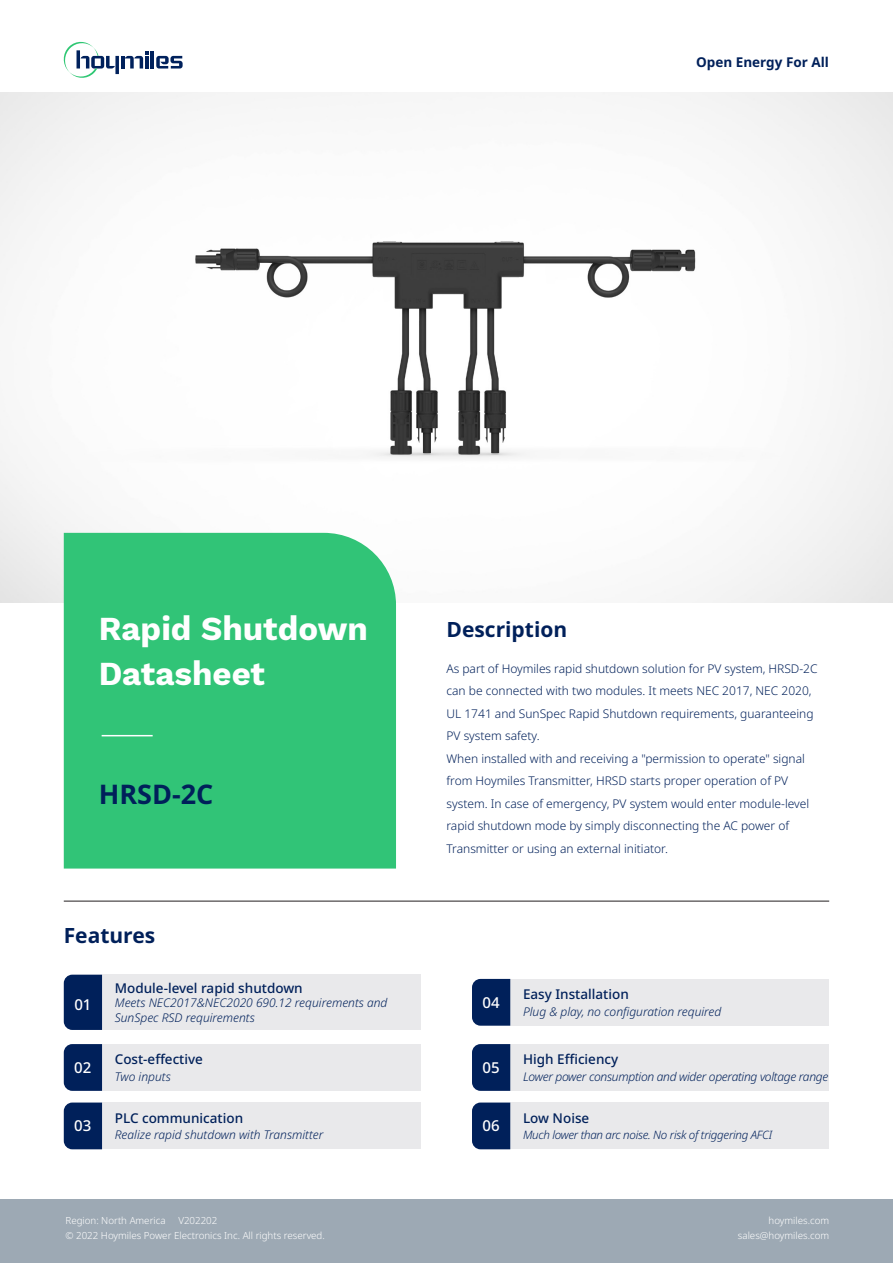
<style>
.page{position:relative;width:893px;height:1263px;background:#fff}
.page>*{position:absolute;margin:0;border:0;box-sizing:border-box;transform-origin:0 0}
.t1{font:700 33px "Work Sans";color:#fff}
.t2{font:700 27px "Noto Sans";color:#00205a}
.t3{font:700 21px "Noto Sans";color:#00205a}
.t4{font:500 15px "Noto Sans";color:#fff}
.t5{font:500 13.5px "Noto Sans";color:#00205a}
.t6{font:700 13.5px "Noto Sans";color:#00205a}
.t7{font:300 12px/22.5px "Noto Sans";color:#00205a}
.t8{font:italic 300 12px/15px "Noto Sans";color:#00205a}
.t9{font:italic 300 12px "Noto Sans";letter-spacing:-.025em;color:#00205a}
.t10{font:italic 300 11.55px "Noto Sans";letter-spacing:-.025em;color:#00205a}
.t11{font:300 9.75px "Noto Sans";color:#fff}
</style>
<div class="page">
<img style="left:1px;top:92px;width:891px;height:510px">
<div style="left:64px;top:533px;width:332px;height:335px;background:#31c477"></div>
<div style="left:0;top:1199px;width:893px;height:64px;background:#9da9b4"></div>
<div style="left:510px;top:1102px;width:319px;height:47px;background:#e9e9eb"></div>
<div style="left:510px;top:1044px;width:319px;height:47px;background:#e9e9eb"></div>
<div style="left:510px;top:979px;width:319px;height:47px;background:#e9e9eb"></div>
<div style="left:102px;top:1044px;width:319px;height:47px;background:#e9e9eb"></div>
<div style="left:102px;top:1102px;width:319px;height:47px;background:#e9e9eb"></div>
<div style="left:102px;top:975px;width:319px;height:55px;background:#e9e9eb"></div>
<div style="left:472px;top:1102px;width:38px;height:47px;background:#00205a"></div>
<div style="left:472px;top:1044px;width:38px;height:47px;background:#00205a"></div>
<div style="left:472px;top:979px;width:38px;height:47px;background:#00205a"></div>
<div style="left:64px;top:1044px;width:38px;height:47px;background:#00205a"></div>
<div style="left:64px;top:1102px;width:38px;height:47px;background:#00205a"></div>
<div style="left:64px;top:975px;width:38px;height:55px;background:#00205a"></div>
<hr style="left:64px;top:901px;width:765px;height:1px;background:#231f20">
<hr style="left:102px;top:735px;width:51px;height:1px;background:#fff">
<hr style="left:151px;top:51px;width:3px;height:18px;background:#00215c">
<svg style="left:156px;top:56px;width:27px;height:13px"></svg>
<svg style="left:63px;top:41px;width:86px;height:37px"></svg>
<p class="t6" style="left:696px;top:53px;width:134px">Open Energy For All</p>
<p class="t1" style="left:99px;top:604px;width:271px">Rapid Shutdown</p>
<p class="t1" style="left:99px;top:649px;width:168px">Datasheet</p>
<p class="t2" style="left:99px;top:775px;width:116px">HRSD-2C</p>
<p class="t3" style="left:64px;top:921px;width:93px">Features</p>
<p class="t4" style="left:74px;top:993px;width:19px">01</p>
<p class="t4" style="left:74px;top:1057px;width:19px">02</p>
<p class="t4" style="left:74px;top:1115px;width:19px">03</p>
<p class="t5" style="left:115px;top:978px;width:189px">Module-level rapid shutdown</p>
<p class="t8" style="left:115px;top:995px;width:274px">Meets NEC2017&amp;NEC2020 690.12 requirements and<br>SunSpec RSD requirements</p>
<p class="t5" style="left:115px;top:1050px;width:90px">Cost-effective</p>
<p class="t8" style="left:115px;top:1069px;width:58px">Two inputs</p>
<p class="t5" style="left:115px;top:1108px;width:130px">PLC communication</p>
<p class="t8" style="left:115px;top:1127px;width:210px">Realize rapid shutdown with Transmitter</p>
<p class="t11" style="left:65px;top:1213px;width:102px">Region: North America</p>
<p class="t11" style="left:178px;top:1213px;width:41px">V202202</p>
<p class="t11" style="left:65px;top:1228px;width:261px">© 2022 Hoymiles Power Electronics Inc. All rights reserved.</p>
<p class="t3" style="left:446px;top:614px;width:122px">Description</p>
<p class="t7" style="left:446px;top:657px;width:373px">As part of Hoymiles rapid shutdown solution for PV system, HRSD-2C can be connected with two modules. It meets NEC 2017, NEC 2020, UL 1741 and SunSpec Rapid Shutdown requirements, guaranteeing PV system safety.</p>
<p class="t7" style="left:446px;top:747px;width:364px">When installed with and receiving a "permission to operate" signal from Hoymiles Transmitter, HRSD starts proper operation of PV system. In case of emergency, PV system would enter module-level rapid shutdown mode by simply disconnecting the AC power of Transmitter or using an external initiator.</p>
<p class="t4" style="left:482px;top:992px;width:19px">04</p>
<p class="t4" style="left:482px;top:1057px;width:19px">05</p>
<p class="t4" style="left:482px;top:1115px;width:19px">06</p>
<p class="t5" style="left:523px;top:984px;width:107px">Easy Installation</p>
<p class="t8" style="left:523px;top:1004px;width:200px">Plug &amp; play, no configuration required</p>
<p class="t5" style="left:523px;top:1050px;width:97px">High Efficiency</p>
<p class="t9" style="left:523px;top:1068px;width:307px">Lower power consumption and wider operating voltage range</p>
<p class="t5" style="left:523px;top:1108px;width:68px">Low Noise</p>
<p class="t10" style="left:523px;top:1127px;width:251px">Much lower than arc noise. No risk of triggering AFCI</p>
<p class="t11" style="left:769px;top:1213px;width:62px">hoymiles.com</p>
<p class="t11" style="left:738px;top:1228px;width:93px">sales@hoymiles.com</p>
</div>
